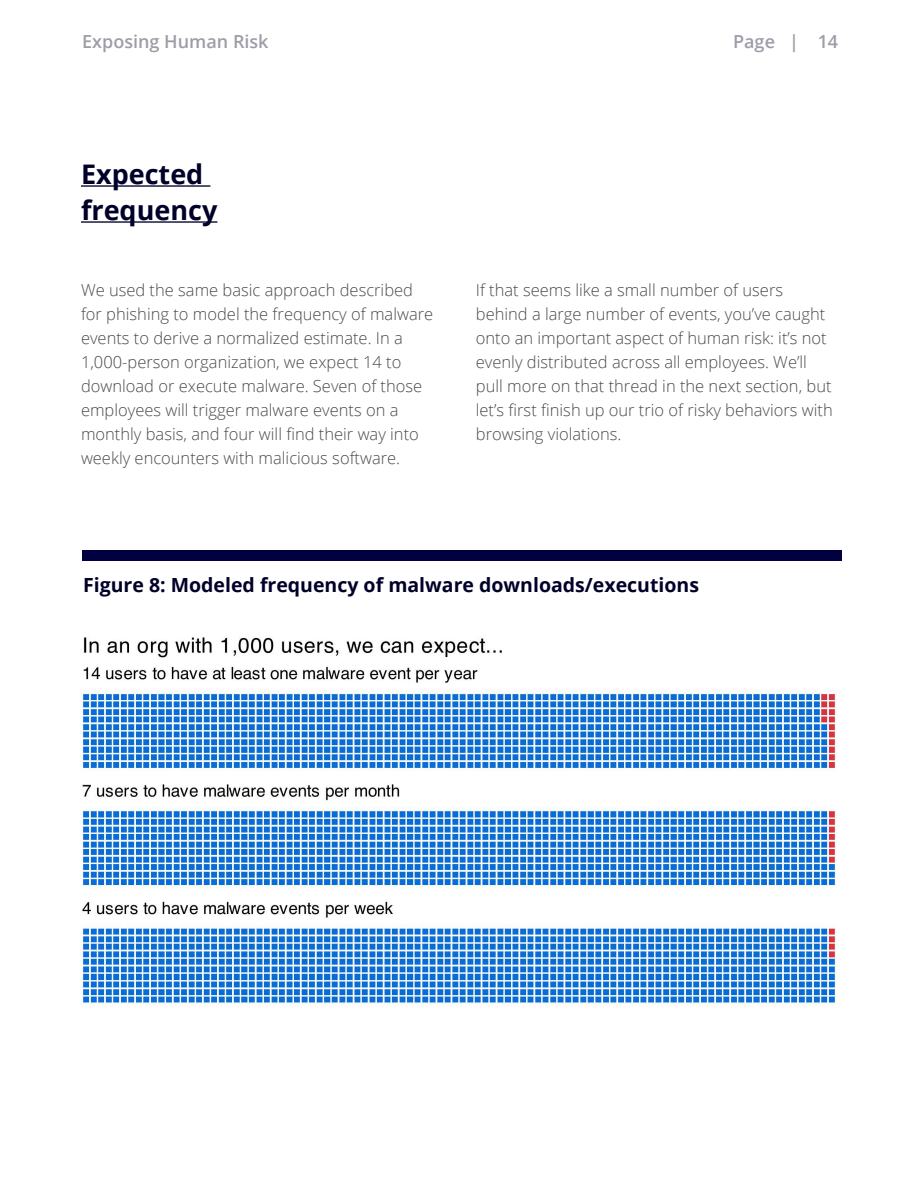
<style>
.page{position:relative;width:918px;height:1188px;background:#fff}
.page>*{position:absolute;margin:0;border:0;box-sizing:border-box;transform-origin:0 0}
.t1{font:700 27px/36px "Open Sans";color:#000129}
.t2{font:700 19.5px "Open Sans";color:#000129}
.t3{font:600 18px "Open Sans";color:#9d9da8}
.t4{font:300 16.5px/24px "Open Sans";color:#4a4a4a}
.s1{font-family:"Montserrat";color:#fff}
</style>
<div class="page">
<hr style="left:81px;top:185px;width:129px;height:2px;background:#000129">
<hr style="left:81px;top:221px;width:136px;height:2px;background:#000129">
<div style="left:82px;top:550px;width:759px;height:11px;background:#010041"></div>
<img style="left:80px;top:637px;width:757px;height:370px">
<p class="t3" style="left:82px;top:29px;width:188px">Exposing Human Risk</p>
<p class="t3" style="left:733px;top:29px;width:107px">Page | 14</p>
<h1 class="t1" style="left:81px;top:156px;width:173px">Expected frequency <span class="s1">of</span></h1>
<p class="t4" style="left:81px;top:278px;width:354px">We used the same basic approach described for phishing to model the frequency of malware events to derive a normalized estimate. In a 1,000-person organization, we expect 14 to download or execute malware. Seven of those employees will trigger malware events on a monthly basis, and four will find their way into weekly encounters with malicious software.</p>
<p class="t4" style="left:476px;top:278px;width:358px">If that seems like a small number of users behind a large number of events, you’ve caught onto an important aspect of human risk: it’s not evenly distributed across all employees. We’ll pull more on that thread in the next section, but let’s first finish up our trio of risky behaviors with browsing violations.</p>
<p class="t2" style="left:83px;top:571px;width:617px">Figure 8: Modeled frequency of malware downloads/executions</p>
</div>
